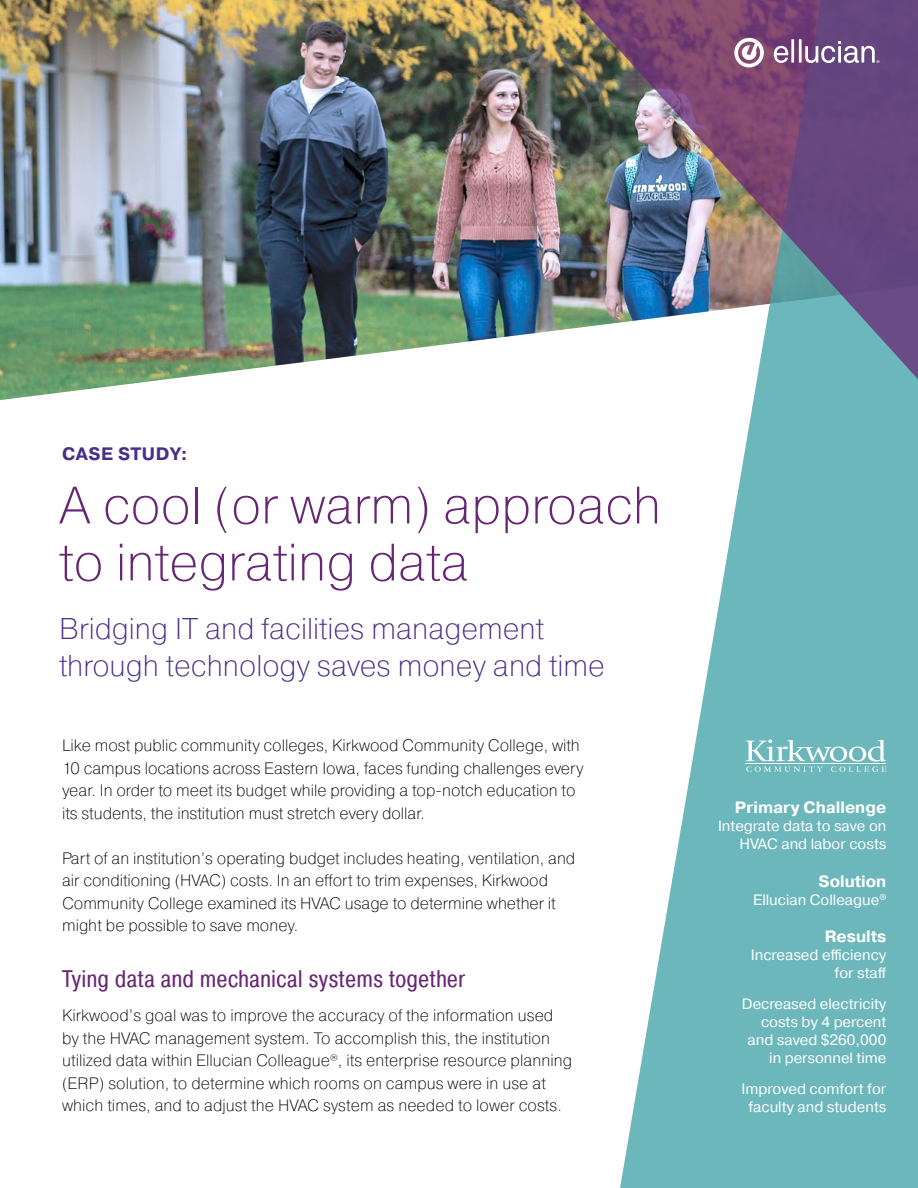
<style>
.page{position:relative;width:918px;height:1188px;background:#fff}
.page>*{position:absolute;margin:0;border:0;box-sizing:border-box;transform-origin:0 0}
.MAIN_TITLE_HEADER{font:200 52.5px/57px "Pragmatica";color:#682774}
.MAIN_TITLE_SUBHEADER{font:200 30px/37.5px "Pragmatica";color:#482f87}
.subheader_1{font:24px "Pragmatica Cond";color:#682774}
.MAIN_TITLE_SUBHEADER-2{font:700 18px "Pragmatica";letter-spacing:.03em;color:#482f87}
.BODY{font:200 16.5px/22.5px "Pragmatica";color:#000}
.BODY_no_space_above{font:200 16.5px/22.5px "Pragmatica";letter-spacing:.005em;color:#000}
.CALL_OUT_SUBHEAD{font:700 16.5px "Pragmatica";color:#fff}
.CALL_OUT_BODY{font:15px/18px "Pragmatica";color:#fff;text-align:right}
</style>
<div class="page">
<img style="left:0;top:0;width:562px;height:400px">
<svg style="left:620px;top:400px;width:298px;height:788px;fill:#6cb7bb"></svg>
<img style="left:562px;top:0;width:356px;height:400px">
<svg style="left:732px;top:36px;width:34px;height:33px"></svg>
<svg style="left:774px;top:39px;width:105px;height:24px"></svg>
<svg style="left:746px;top:740px;width:140px;height:32px"></svg>
<p class="MAIN_TITLE_SUBHEADER-2" style="left:62px;top:442px;width:127px">CASE STUDY:</p>
<p class="MAIN_TITLE_HEADER" style="left:59px;top:475px;width:604px">A cool (or warm) approach to integrating data</p>
<p class="MAIN_TITLE_SUBHEADER" style="left:59px;top:609px;width:547px">Bridging IT and facilities management through technology saves money and time</p>
<p class="BODY" style="left:62px;top:734px;width:523px">Like most public community colleges, Kirkwood Community College, with 10 campus locations across Eastern Iowa, faces funding challenges every year. In order to meet its budget while providing a top-notch education to its students, the institution must stretch every dollar.</p>
<p class="BODY" style="left:62px;top:846px;width:515px">Part of an institution’s operating budget includes heating, ventilation, and air conditioning (HVAC) costs. In an effort to trim expenses, Kirkwood Community College examined its HVAC usage to determine whether it might be possible to save money.</p>
<p class="subheader_1" style="left:62px;top:964px;width:405px">Tying data and mechanical systems together</p>
<p class="BODY_no_space_above" style="left:62px;top:1004px;width:512px">Kirkwood’s goal was to improve the accuracy of the information used by the HVAC management system. To accomplish this, the institution utilized data within Ellucian Colleague<sup>®</sup>, its enterprise resource planning (ERP) solution, to determine which rooms on campus were in use at which times, and to adjust the HVAC system as needed to lower costs.</p>
<p class="CALL_OUT_SUBHEAD" style="left:735px;top:797px;width:153px">Primary Challenge</p>
<p class="CALL_OUT_BODY" style="left:718px;top:817px;width:170px">Integrate data to save on<br>HVAC and labor costs</p>
<p class="CALL_OUT_SUBHEAD" style="left:819px;top:870px;width:69px">Solution</p>
<p class="CALL_OUT_BODY" style="left:753px;top:891px;width:135px">Ellucian Colleague<sup>®</sup></p>
<p class="CALL_OUT_SUBHEAD" style="left:825px;top:926px;width:63px">Results</p>
<p class="CALL_OUT_BODY" style="left:751px;top:946px;width:137px">Increased efficiency for staff</p>
<p class="CALL_OUT_BODY" style="left:742px;top:995px;width:146px">Decreased electricity costs by 4 percent and saved $260,000 in personnel time</p>
<p class="CALL_OUT_BODY" style="left:742px;top:1080px;width:146px;text-align:center">Improved comfort for faculty and students</p>
</div>
